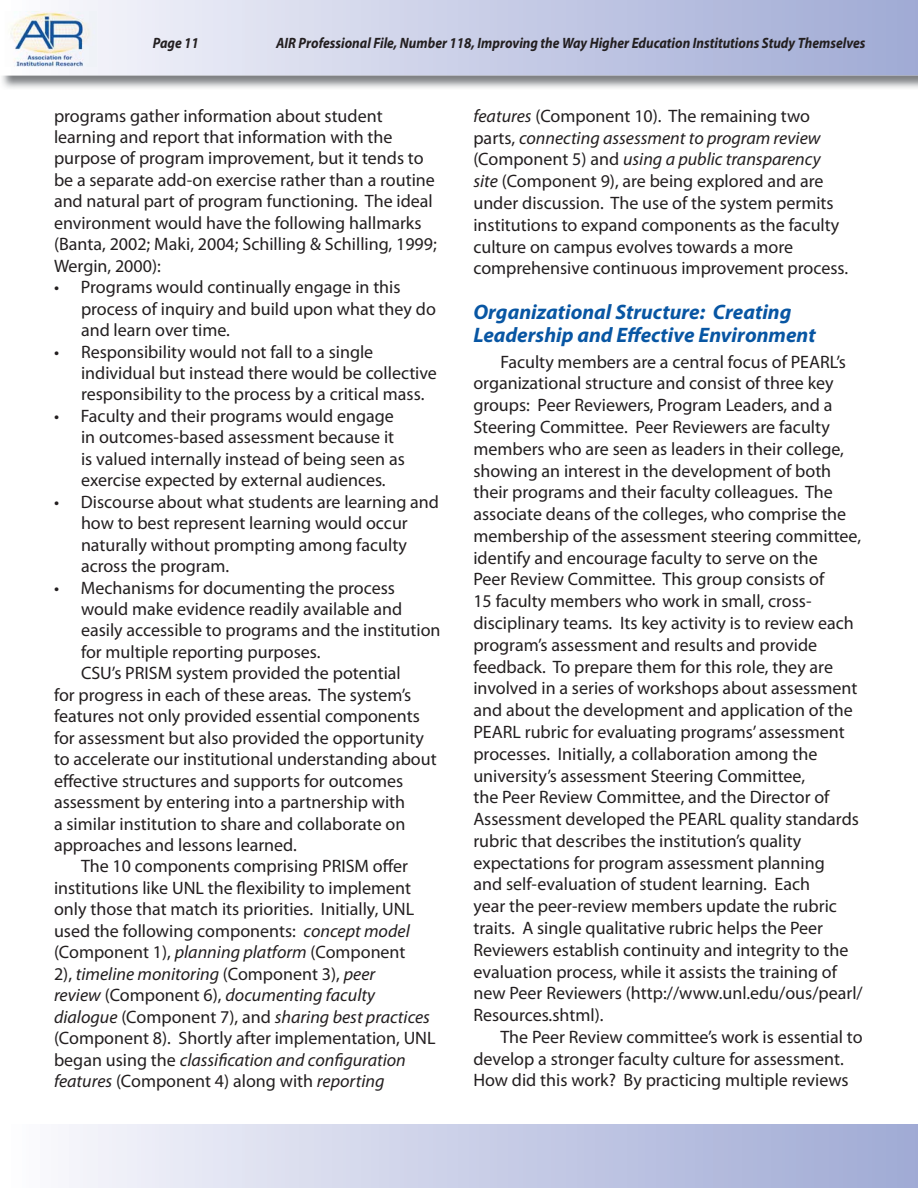
<style>
.page{position:relative;width:918px;height:1188px;background:#fff}
.page>*{position:absolute;margin:0;border:0;box-sizing:border-box;transform-origin:0 0}
.t1{font:italic 700 21px/23.2px "Myriad Pro";color:#0856a3}
.t2{font:18px/21.8px "Myriad Pro";color:#231f20}
.t3{font:italic 18px "Myriad Pro";color:#231f20}
.t4{font:italic 700 15px "Myriad Pro";color:#231f20;scale:.9 1}
.s1{font-style:italic}
.s2{font-style:normal}
</style>
<div class="page">
<svg style="left:13px;top:0;width:905px;height:75px;background:#c8cee6"></svg>
<img style="left:5px;top:12px;width:91px;height:55px">
<div style="left:0;top:1125px;width:918px;height:63px;background:linear-gradient(to right,#fbfafd,#9ea9d4)"></div>
<p class="t4" style="left:153px;top:37px;width:53px">Page 11</p>
<p class="t4" style="left:276px;top:37px;width:656px">AIR Professional File, Number 118, Improving the Way Higher Education Institutions Study Themselves</p>
<p class="t2" style="left:54px;top:106px;width:384px">programs gather information about student learning and report that information with the purpose of program improvement, but it tends to be a separate add-on exercise rather than a routine and natural part of program functioning. The ideal environment would have the following hallmarks (Banta, 2002; Maki, 2004; Schilling &amp; Schilling, 1999; Wergin, 2000):</p>
<p class="t2" style="left:81px;top:278px;width:356px;text-indent:-27px">• Programs would continually engage in this process of inquiry and build upon what they do and learn over time.</p>
<p class="t2" style="left:81px;top:342px;width:358px;text-indent:-27px">• Responsibility would not fall to a single individual but instead there would be collective responsibility to the process by a critical mass.</p>
<p class="t2" style="left:81px;top:406px;width:325px;text-indent:-27px">• Faculty and their programs would engage in outcomes-based assessment because it is valued internally instead of being seen as exercise expected by external audiences.</p>
<p class="t2" style="left:81px;top:492px;width:360px;text-indent:-27px">• Discourse about what students are learning and how to best represent learning would occur naturally without prompting among faculty across the program.</p>
<p class="t2" style="left:54px;top:578px;width:343px">• Mechanisms for documenting the process</p>
<p class="t2" style="left:81px;top:599px;width:323px">would make evidence readily available and</p>
<p class="t2" style="left:81px;top:621px;width:361px">easily accessible to programs and the institution</p>
<p class="t2" style="left:81px;top:642px;width:241px">for multiple reporting purposes.</p>
<p class="t2" style="left:81px;top:664px;width:321px">CSU’s PRISM system provided the potential</p>
<p class="t2" style="left:54px;top:685px;width:359px">for progress in each of these areas. The system’s</p>
<p class="t2" style="left:54px;top:706px;width:368px">features not only provided essential components</p>
<p class="t2" style="left:54px;top:728px;width:371px">for assessment but also provided the opportunity</p>
<p class="t2" style="left:54px;top:749px;width:384px">to accelerate our institutional understanding about</p>
<p class="t2" style="left:54px;top:771px;width:351px">effective structures and supports for outcomes</p>
<p class="t2" style="left:54px;top:792px;width:353px">assessment by entering into a partnership with</p>
<p class="t2" style="left:54px;top:814px;width:353px">a similar institution to share and collaborate on</p>
<p class="t2" style="left:54px;top:835px;width:244px">approaches and lessons learned.</p>
<p class="t2" style="left:81px;top:857px;width:328px">The 10 components comprising PRISM offer</p>
<p class="t2" style="left:54px;top:878px;width:359px">institutions like UNL the flexibility to implement</p>
<p class="t2" style="left:54px;top:900px;width:362px">only those that match its priorities. Initially, UNL</p>
<p class="t2" style="left:54px;top:921px;width:357px">used the following components: <span class="s1">concept model</span></p>
<p class="t2" style="left:54px;top:943px;width:353px">(Component 1), <span class="s1">planning platform</span> (Component</p>
<p class="t3" style="left:54px;top:967px;width:323px"><span class="s2">2),</span> timeline monitoring <span class="s2">(Component 3),</span> peer</p>
<p class="t3" style="left:54px;top:988px;width:323px">review <span class="s2">(Component 6),</span> documenting faculty</p>
<p class="t3" style="left:54px;top:1010px;width:378px">dialogue <span class="s2">(Component 7), and</span> sharing best practices</p>
<p class="t2" style="left:54px;top:1028px;width:383px">(Component 8). Shortly after implementation, UNL</p>
<p class="t3" style="left:54px;top:1053px;width:353px"><span class="s2">began using the</span> classification and configuration</p>
<p class="t2" style="left:54px;top:1071px;width:332px"><span class="s1">features</span> (Component 4) along with <span class="s1">reporting</span></p>
<p class="t2" style="left:473px;top:106px;width:376px"><span class="s1">features</span> (Component 10). The remaining two parts, <span class="s1">connecting assessment to program review </span>(Component 5) and <span class="s1">using a public transparency site</span> (Component 9), are being explored and are under discussion. The use of the system permits institutions to expand components as the faculty culture on campus evolves towards a more comprehensive continuous improvement process.</p>
<p class="t1" style="left:473px;top:302px;width:344px">Organizational Structure: Creating<br>Leadership and Effective Environment</p>
<p class="t2" style="left:473px;top:352px;width:391px;text-indent:27px">Faculty members are a central focus of PEARL’s organizational structure and consist of three key groups: Peer Reviewers, Program Leaders, and a Steering Committee. Peer Reviewers are faculty members who are seen as leaders in their college, showing an interest in the development of both their programs and their faculty colleagues. The associate deans of the colleges, who comprise the membership of the assessment steering committee, identify and encourage faculty to serve on the<br>Peer Review Committee. This group consists of<br>15 faculty members who work in small, cross&shy;disciplinary teams. Its key activity is to review each program’s assessment and results and provide feedback. To prepare them for this role, they are involved in a series of workshops about assessment and about the development and application of the PEARL rubric for evaluating programs’ assessment processes. Initially, a collaboration among the university’s assessment Steering Committee,<br>the Peer Review Committee, and the Director of Assessment developed the PEARL quality standards rubric that describes the institution’s quality expectations for program assessment planning<br>and self-evaluation of student learning. Each<br>year the peer-review members update the rubric traits. A single qualitative rubric helps the Peer Reviewers establish continuity and integrity to the evaluation process, while it assists the training of new Peer Reviewers (http://www.unl.edu/ous/pearl/ Resources.shtml).</p>
<p class="t2" style="left:473px;top:1027px;width:391px;text-indent:27px">The Peer Review committee’s work is essential to develop a stronger faculty culture for assessment.<br>How did this work? By practicing multiple reviews</p>
</div>
